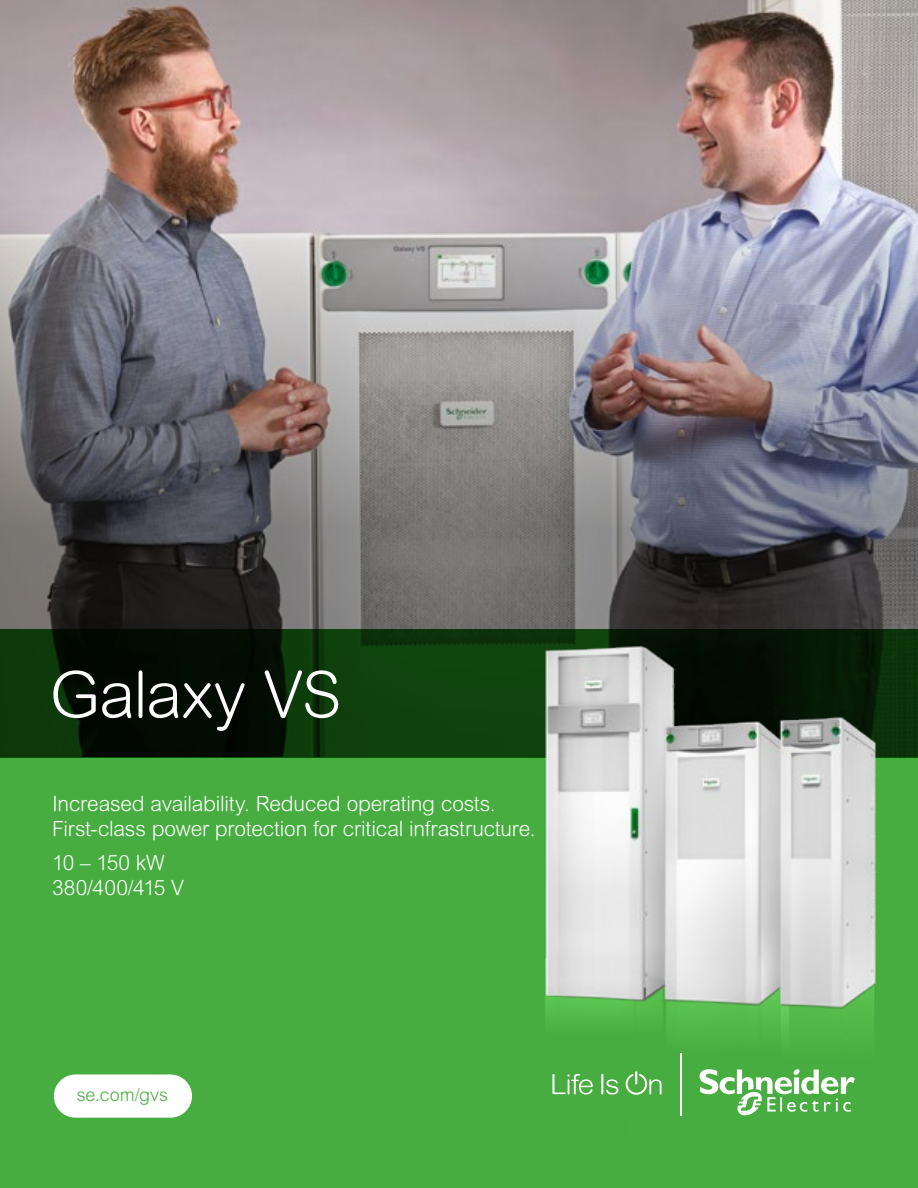
<style>
.page{position:relative;width:918px;height:1188px;background:#fff}
.page>*{position:absolute;margin:0;border:0;box-sizing:border-box;transform-origin:0 0}
.t1{font:300 64.5px "Arial Rounded MT Pro";letter-spacing:-.015em;color:#fff}
.t2{font:300 21px/25.2px "Arial Rounded MT Pro";letter-spacing:-.01em;color:#fff}
.t3{font:300 18px "Arial MT Pro";letter-spacing:-.005em;color:#48ad40}
</style>
<div class="page">
<img style="left:0;top:0;width:918px;height:171px">
<img style="left:0;top:171px;width:918px;height:458px">
<div style="left:0;top:758px;width:918px;height:430px;background:#48ad40"></div>
<img style="left:798px;top:1021px;width:76px;height:5px">
<img style="left:553px;top:1021px;width:238px;height:95px">
<svg style="left:0;top:629px;width:918px;height:129px"></svg>
<svg style="left:552px;top:1074px;width:41px;height:20px"></svg>
<svg style="left:601px;top:1074px;width:17px;height:20px"></svg>
<svg style="left:626px;top:1071px;width:36px;height:24px"></svg>
<hr style="left:680px;top:1053px;width:1px;height:63px;background:#fff">
<svg style="left:700px;top:1069px;width:155px;height:47px"></svg>
<svg style="left:54px;top:1074px;width:138px;height:44px"></svg>
<img style="left:530px;top:638px;width:368px;height:383px">
<h1 class="t1" style="left:50px;top:657px;width:293px">Galaxy VS</h1>
<p class="t2" style="left:52px;top:792px;width:485px">Increased availability. Reduced operating costs.<br>First-class power protection for critical infrastructure.</p>
<p class="t2" style="left:52px;top:851px;width:134px">10 – 150 kW<br>380/400/415 V</p>
<p class="t3" style="left:77px;top:1084px;width:93px">se.com/gvs</p>
</div>
